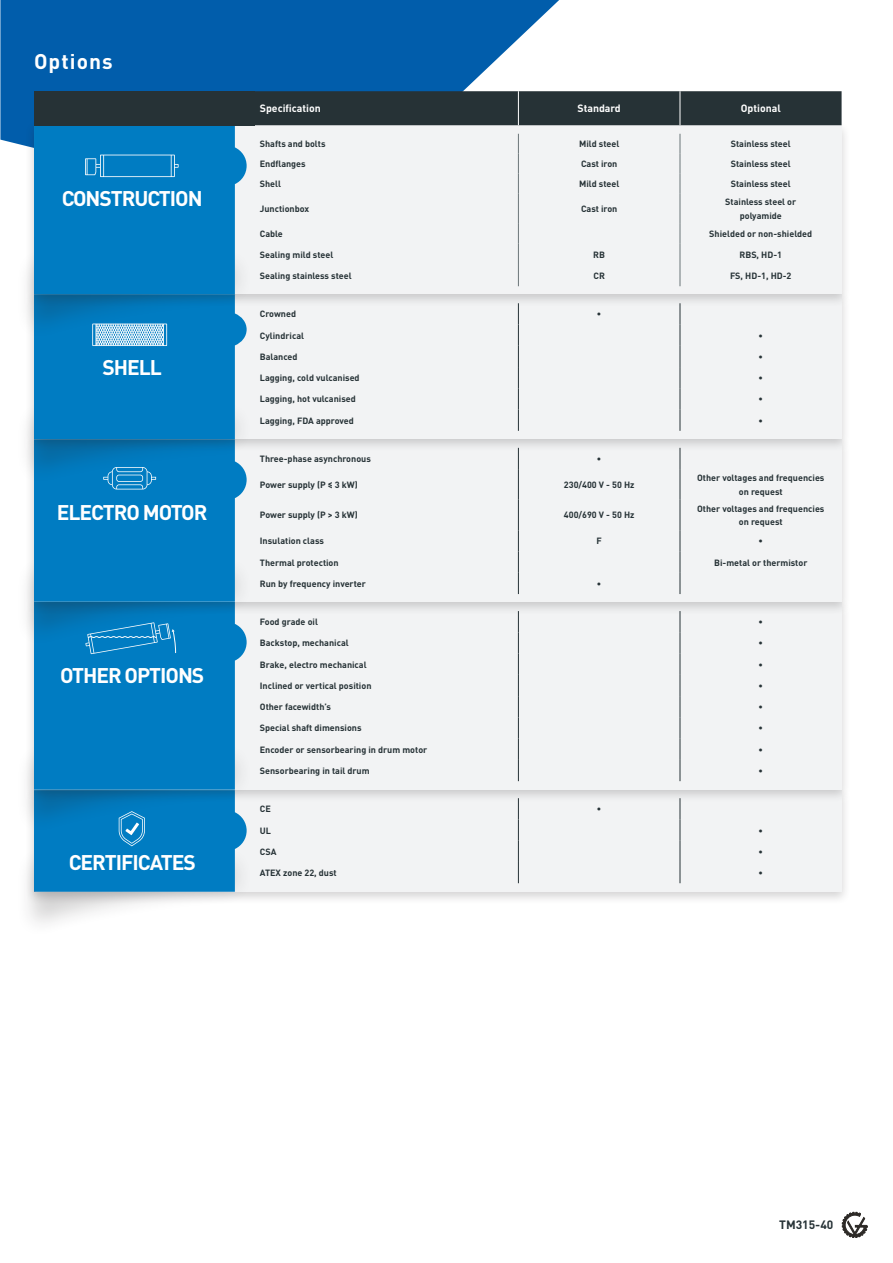
<style>
.page{position:relative;width:893px;height:1263px;background:#fff}
.page>*{position:absolute;margin:0;border:0;box-sizing:border-box;transform-origin:0 0}
.Hoofdstuk_wit{font:700 21px "DIN Pro";letter-spacing:-.05em;color:#fff}
.Hoofdstuk_wit-2{font:700 21px "DIN Pro";letter-spacing:.05em;color:#fff}
.t1{font:700 12px "DIN Pro";color:#263236}
.Header_tabel{font:700 10.5px "DIN Pro";color:#fff}
.t2{font:700 9px/13.5px "DIN Pro";color:#263236;text-align:center}
</style>
<div class="page">
<svg style="left:0;top:0;width:559px;height:146px;background:#166ab2"></svg>
<svg style="left:842px;top:1212px;width:25px;height:25px"></svg>
<div style="left:25px;top:785px;width:826px;height:120px;background:#231f20;opacity:.2"></div>
<div style="left:34px;top:790px;width:808px;height:102px;background:#f2f3f4"></div>
<div style="left:15px;top:846px;width:237px;height:92px;background:#231f20;opacity:.2"></div>
<div style="left:25px;top:598px;width:826px;height:205px;background:#231f20;opacity:.2"></div>
<div style="left:34px;top:603px;width:808px;height:187px;background:#f2f3f4"></div>
<div style="left:15px;top:742px;width:237px;height:93px;background:#231f20;opacity:.2"></div>
<div style="left:25px;top:435px;width:826px;height:180px;background:#231f20;opacity:.2"></div>
<div style="left:34px;top:439px;width:808px;height:163px;background:#f2f3f4"></div>
<div style="left:15px;top:555px;width:237px;height:93px;background:#231f20;opacity:.2"></div>
<div style="left:25px;top:289px;width:826px;height:164px;background:#231f20;opacity:.2"></div>
<div style="left:34px;top:294px;width:808px;height:145px;background:#f2f3f4"></div>
<div style="left:15px;top:400px;width:237px;height:86px;background:#231f20;opacity:.2"></div>
<div style="left:25px;top:121px;width:826px;height:186px;background:#231f20;opacity:.2"></div>
<div style="left:34px;top:125px;width:808px;height:169px;background:#f2f3f4"></div>
<div style="left:15px;top:248px;width:237px;height:93px;background:#231f20;opacity:.2"></div>
<div style="left:34px;top:91px;width:221px;height:34px;background:#263236"></div>
<div style="left:255px;top:91px;width:587px;height:34px;background:#263236"></div>
<hr style="left:518px;top:91px;width:1px;height:34px;background:#fff">
<hr style="left:680px;top:91px;width:1px;height:34px;background:#fff">
<svg style="left:518px;top:798px;width:1px;height:85px"></svg>
<svg style="left:680px;top:798px;width:1px;height:85px"></svg>
<svg style="left:518px;top:611px;width:1px;height:170px"></svg>
<svg style="left:680px;top:611px;width:1px;height:170px"></svg>
<svg style="left:518px;top:448px;width:1px;height:21px"></svg>
<svg style="left:680px;top:448px;width:1px;height:21px"></svg>
<hr style="left:518px;top:469px;width:1px;height:31px;background:#263236">
<hr style="left:680px;top:469px;width:1px;height:31px;background:#263236">
<hr style="left:518px;top:500px;width:1px;height:30px;background:#263236">
<hr style="left:680px;top:500px;width:1px;height:30px;background:#263236">
<svg style="left:518px;top:530px;width:1px;height:64px"></svg>
<svg style="left:680px;top:530px;width:1px;height:64px"></svg>
<svg style="left:518px;top:303px;width:1px;height:128px"></svg>
<svg style="left:680px;top:303px;width:1px;height:128px"></svg>
<svg style="left:518px;top:134px;width:1px;height:59px"></svg>
<svg style="left:680px;top:134px;width:1px;height:59px"></svg>
<hr style="left:518px;top:193px;width:1px;height:31px;background:#6b7578">
<hr style="left:680px;top:193px;width:1px;height:31px;background:#6b7578">
<svg style="left:518px;top:224px;width:1px;height:62px"></svg>
<svg style="left:680px;top:224px;width:1px;height:62px"></svg>
<svg style="left:34px;top:125px;width:213px;height:767px;background:#0f81c2"></svg>
<p class="Hoofdstuk_wit-2" style="left:34px;top:47px;width:80px">Options</p>
<p class="Hoofdstuk_wit" style="left:62px;top:184px;width:142px">CONSTRUCTION</p>
<p class="Hoofdstuk_wit" style="left:103px;top:353px;width:61px">SHELL</p>
<p class="Hoofdstuk_wit" style="left:57px;top:498px;width:152px">ELECTRO MOTOR</p>
<p class="Hoofdstuk_wit" style="left:60px;top:661px;width:146px">OTHER OPTIONS</p>
<p class="Hoofdstuk_wit" style="left:69px;top:848px;width:129px">CERTIFICATES</p>
<p class="Header_tabel" style="left:260px;top:101px;width:62px">Specification</p>
<p class="Header_tabel" style="left:577px;top:101px;width:45px">Standard</p>
<p class="Header_tabel" style="left:741px;top:101px;width:41px">Optional</p>
<p class="t2" style="left:260px;top:137px;width:67px">Shafts and bolts</p>
<p class="t2" style="left:579px;top:137px;width:42px">Mild steel</p>
<p class="t2" style="left:731px;top:137px;width:61px">Stainless steel</p>
<p class="t2" style="left:260px;top:157px;width:47px">Endflanges</p>
<p class="t2" style="left:581px;top:157px;width:38px">Cast iron</p>
<p class="t2" style="left:731px;top:157px;width:61px">Stainless steel</p>
<p class="t2" style="left:260px;top:176px;width:23px">Shell</p>
<p class="t2" style="left:579px;top:176px;width:42px">Mild steel</p>
<p class="t2" style="left:731px;top:176px;width:61px">Stainless steel</p>
<p class="t2" style="left:260px;top:202px;width:51px">Junctionbox</p>
<p class="t2" style="left:581px;top:202px;width:38px">Cast iron</p>
<p class="t2" style="left:725px;top:195px;width:73px">Stainless steel or</p>
<p class="t2" style="left:740px;top:208px;width:44px">polyamide</p>
<p class="t2" style="left:260px;top:227px;width:25px">Cable</p>
<p class="t2" style="left:709px;top:227px;width:104px">Shielded or non-shielded</p>
<p class="t2" style="left:260px;top:247px;width:75px">Sealing mild steel</p>
<p class="t2" style="left:593px;top:247px;width:13px">RB</p>
<p class="t2" style="left:739px;top:247px;width:44px">RBS, HD-1</p>
<p class="t2" style="left:260px;top:269px;width:93px">Sealing stainless steel</p>
<p class="t2" style="left:593px;top:269px;width:13px">CR</p>
<p class="t2" style="left:730px;top:269px;width:63px">FS, HD-1, HD-2</p>
<p class="t2" style="left:260px;top:307px;width:38px">Crowned</p>
<p class="t2" style="left:597px;top:307px;width:6px">•</p>
<p class="t2" style="left:260px;top:328px;width:46px">Cylindrical</p>
<p class="t2" style="left:759px;top:328px;width:6px">•</p>
<p class="t2" style="left:260px;top:349px;width:39px">Balanced</p>
<p class="t2" style="left:759px;top:349px;width:6px">•</p>
<p class="t2" style="left:260px;top:371px;width:101px">Lagging, cold vulcanised</p>
<p class="t2" style="left:759px;top:371px;width:6px">•</p>
<p class="t2" style="left:260px;top:392px;width:97px">Lagging, hot vulcanised</p>
<p class="t2" style="left:759px;top:392px;width:6px">•</p>
<p class="t2" style="left:260px;top:413px;width:96px">Lagging, FDA approved</p>
<p class="t2" style="left:759px;top:413px;width:6px">•</p>
<p class="t2" style="left:260px;top:451px;width:113px">Three-phase asynchronous</p>
<p class="t2" style="left:597px;top:451px;width:6px">•</p>
<p class="t2" style="left:260px;top:477px;width:99px">Power supply (P ≤ 3 kW)</p>
<p class="t2" style="left:564px;top:477px;width:72px">230/400 V - 50 Hz</p>
<p class="t2" style="left:697px;top:471px;width:129px">Other voltages and frequencies on request</p>
<p class="t2" style="left:260px;top:508px;width:99px">Power supply (P &gt; 3 kW)</p>
<p class="t2" style="left:564px;top:508px;width:72px">400/690 V - 50 Hz</p>
<p class="t2" style="left:697px;top:501px;width:129px">Other voltages and frequencies on request</p>
<p class="t2" style="left:260px;top:534px;width:66px">Insulation class</p>
<p class="t2" style="left:596px;top:534px;width:7px">F</p>
<p class="t2" style="left:759px;top:534px;width:6px">•</p>
<p class="t2" style="left:260px;top:555px;width:80px">Thermal protection</p>
<p class="t2" style="left:714px;top:555px;width:95px">Bi-metal or thermistor</p>
<p class="t2" style="left:260px;top:576px;width:108px">Run by frequency inverter</p>
<p class="t2" style="left:597px;top:576px;width:6px">•</p>
<p class="t2" style="left:260px;top:615px;width:60px">Food grade oil</p>
<p class="t2" style="left:759px;top:615px;width:6px">•</p>
<p class="t2" style="left:260px;top:636px;width:90px">Backstop, mechanical</p>
<p class="t2" style="left:759px;top:636px;width:6px">•</p>
<p class="t2" style="left:260px;top:657px;width:108px">Brake, electro mechanical</p>
<p class="t2" style="left:759px;top:657px;width:6px">•</p>
<p class="t2" style="left:260px;top:678px;width:113px">Inclined or vertical position</p>
<p class="t2" style="left:759px;top:678px;width:6px">•</p>
<p class="t2" style="left:260px;top:700px;width:73px">Other facewidth’s</p>
<p class="t2" style="left:759px;top:700px;width:6px">•</p>
<p class="t2" style="left:260px;top:721px;width:103px">Special shaft dimensions</p>
<p class="t2" style="left:759px;top:721px;width:6px">•</p>
<p class="t2" style="left:260px;top:742px;width:169px">Encoder or sensorbearing in drum motor</p>
<p class="t2" style="left:759px;top:742px;width:6px">•</p>
<p class="t2" style="left:260px;top:764px;width:111px">Sensorbearing in tail drum</p>
<p class="t2" style="left:759px;top:764px;width:6px">•</p>
<p class="t2" style="left:260px;top:802px;width:13px">CE</p>
<p class="t2" style="left:597px;top:802px;width:6px">•</p>
<p class="t2" style="left:260px;top:823px;width:13px">UL</p>
<p class="t2" style="left:759px;top:823px;width:6px">•</p>
<p class="t2" style="left:260px;top:844px;width:18px">CSA</p>
<p class="t2" style="left:759px;top:844px;width:6px">•</p>
<p class="t2" style="left:260px;top:866px;width:78px">ATEX zone 22, dust</p>
<p class="t2" style="left:759px;top:866px;width:6px">•</p>
<h2 class="t1" style="left:779px;top:1217px;width:56px">TM315-40</h2>
</div>
